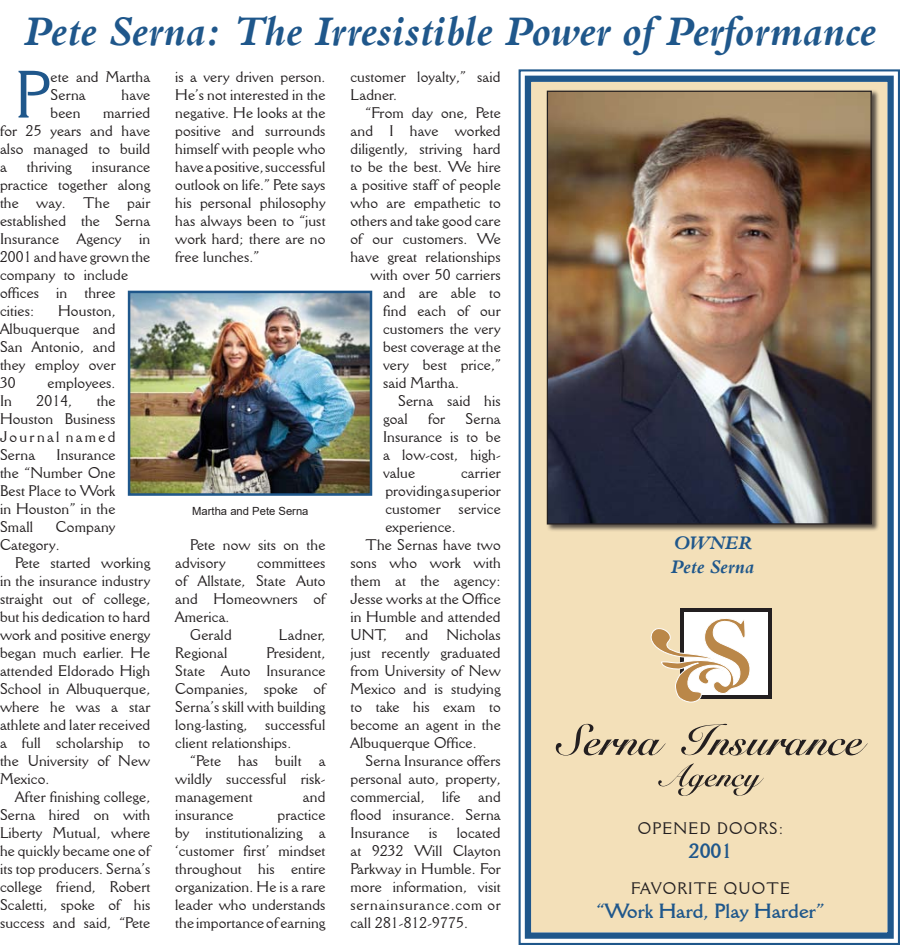
<style>
.page{position:relative;width:900px;height:945px;background:#fff}
.page>*{position:absolute;margin:0;border:0;box-sizing:border-box;transform-origin:0 0}
.t1{font:65.12px "Della Robbia BT";color:#1f578b}
.t2{font:italic 700 43.75px "Bembo";color:#1f578b}
.t3{font:700 20px "Della Robbia BT";color:#1f578b}
.t4{font:italic 700 20px/24px "Bembo";color:#1f578b}
.t5{font:16.25px "Della Robbia BT";letter-spacing:.075em;color:#231f20}
.t6{font:15px/18px "Della Robbia BT";letter-spacing:.01em;color:#231f20;text-align:justify}
.t7{font:11.25px "Arial";color:#231f20}
</style>
<div class="page">
<svg style="left:518px;top:69px;width:382px;height:876px"></svg>
<div style="left:525px;top:76px;width:369px;height:863px;border:6px solid #1f578b"></div>
<div style="left:546px;top:88px;width:334px;height:444px;background:#231f20;opacity:.75"></div>
<img style="left:549px;top:93px;width:321px;height:430px">
<div style="left:547px;top:91px;width:325px;height:434px;border:1px solid #231f20"></div>
<div style="left:680px;top:609px;width:91px;height:90px;background:linear-gradient(to right,#231f20,#231f20)"></div>
<div style="left:684px;top:613px;width:83px;height:82px;background:#fff"></div>
<svg style="left:650px;top:613px;width:101px;height:89px"></svg>
<svg style="left:556px;top:724px;width:110px;height:32px"></svg>
<svg style="left:681px;top:724px;width:187px;height:32px"></svg>
<svg style="left:658px;top:763px;width:106px;height:33px"></svg>
<img style="left:131px;top:294px;width:238px;height:199px">
<div style="left:128px;top:291px;width:244px;height:205px;border:2px solid #1f578b"></div>
<h2 class="t2" style="left:24px;top:5px;width:854px">Pete Serna: The Irresistible Power of Performance</h2>
<h1 class="t1" style="left:15px;top:55px;width:36px">P</h1>
<p class="t6" style="left:51px;top:67px;width:101px">ete and Martha<br>Serna</p>
<p class="t6" style="left:122px;top:85px;width:30px">have</p>
<p class="t6" style="left:0;top:103px;width:152px;text-indent:103px">married for 25 years and have also managed to build a</p>
<p class="t6" style="left:51px;top:103px;width:31px">been</p>
<p class="t6" style="left:27px;top:157px;width:46px">thriving</p>
<p class="t6" style="left:0;top:157px;width:152px;text-align:left;text-indent:92px">insurance practice together along the way. The pair established the Serna<br>Insurance Agency in<br>2001 and have grown the company to include offices in three cities:</p>
<p class="t6" style="left:0;top:301px;width:117px;text-indent:58px">Houston, Albuquerque and San Antonio, and they employ over 30</p>
<p class="t6" style="left:48px;top:373px;width:69px">employees.</p>
<p class="t6" style="left:0;top:391px;width:13px">In</p>
<p class="t6" style="left:37px;top:391px;width:37px">2014,</p>
<p class="t6" style="left:0;top:391px;width:117px;text-indent:97px">the Houston Business Journal named Serna</p>
<p class="t6" style="left:0;top:445px;width:117px;text-indent:56px">Insurance the “Number One Best Place to Work in Houston” in the Small</p>
<p class="t6" style="left:0;top:517px;width:117px;text-indent:56px">Company<br>Category.</p>
<p class="t6" style="left:0;top:553px;width:152px;text-indent:15px">Pete started working in the insurance industry straight out of college, but his dedication to hard work and positive energy began much earlier. He attended Eldorado High School in Albuquerque, where he was a star athlete and later received a full scholarship to the University of New Mexico.</p>
<p class="t6" style="left:0;top:787px;width:152px;text-indent:15px">After finishing college, Serna hired on with Liberty Mutual, where he quickly became one of its top producers. Serna’s college friend, Robert Scaletti, spoke of his success and said, “Pete</p>
<p class="t6" style="left:175px;top:67px;width:152px">is a very driven person.<br>He’s not interested in the negative. He looks at the positive and surrounds himself with people who have a positive, successful outlook on life.” Pete says his personal philosophy has always been to “just work hard; there are no free lunches.”</p>
<p class="t7" style="left:192px;top:504px;width:118px">Martha and Pete Serna</p>
<p class="t6" style="left:175px;top:535px;width:152px;text-indent:15px">Pete now sits on the advisory</p>
<p class="t6" style="left:257px;top:553px;width:70px">committees</p>
<p class="t6" style="left:175px;top:571px;width:152px">of Allstate, State Auto</p>
<p class="t6" style="left:175px;top:589px;width:152px">and Homeowners of</p>
<p class="t6" style="left:175px;top:607px;width:56px">America.</p>
<p class="t6" style="left:190px;top:625px;width:43px">Gerald</p>
<p class="t6" style="left:279px;top:625px;width:48px">Ladner,</p>
<p class="t6" style="left:175px;top:643px;width:54px">Regional</p>
<p class="t6" style="left:175px;top:643px;width:152px;text-indent:91px">President, State Auto Insurance Companies, spoke of Serna’s skill with building long-lasting, successful client relationships.</p>
<p class="t6" style="left:175px;top:751px;width:152px;text-indent:15px">“Pete has built a wildly successful risk&shy;management</p>
<p class="t6" style="left:303px;top:787px;width:24px">and</p>
<p class="t6" style="left:175px;top:805px;width:152px;text-indent:102px">practice by institutionalizing a ‘customer first’ mindset throughout his entire organization. He is a rare leader who understands the importance of earning</p>
<p class="t6" style="left:175px;top:805px;width:60px">insurance</p>
<p class="t6" style="left:350px;top:67px;width:152px">customer loyalty,” said<br>Ladner.</p>
<p class="t6" style="left:365px;top:103px;width:137px">“From day one, Pete</p>
<p class="t6" style="left:350px;top:121px;width:152px">and I have worked</p>
<p class="t6" style="left:350px;top:139px;width:152px">diligently, striving hard</p>
<p class="t6" style="left:350px;top:157px;width:152px">to be the best. We hire</p>
<p class="t6" style="left:350px;top:175px;width:152px">a positive staff of people</p>
<p class="t6" style="left:350px;top:193px;width:152px">who are empathetic to</p>
<p class="t6" style="left:350px;top:211px;width:152px">others and take good care</p>
<p class="t6" style="left:350px;top:229px;width:152px">of our customers. We</p>
<p class="t6" style="left:350px;top:247px;width:152px">have great relationships</p>
<p class="t6" style="left:371px;top:265px;width:132px">with over 50 carriers</p>
<p class="t6" style="left:383px;top:283px;width:119px">and are able to</p>
<p class="t6" style="left:383px;top:301px;width:119px">find each of our</p>
<p class="t6" style="left:383px;top:319px;width:119px">customers the very</p>
<p class="t6" style="left:383px;top:337px;width:119px">best coverage at the</p>
<p class="t6" style="left:383px;top:355px;width:119px">very best price,”</p>
<p class="t6" style="left:383px;top:373px;width:77px">said Martha.</p>
<p class="t6" style="left:398px;top:391px;width:104px">Serna said his</p>
<p class="t6" style="left:383px;top:409px;width:26px">goal</p>
<p class="t6" style="left:428px;top:409px;width:19px">for</p>
<p class="t6" style="left:383px;top:409px;width:119px;text-indent:83px">Serna Insurance is to be a low-cost, high&shy;value</p>
<p class="t6" style="left:461px;top:463px;width:41px">carrier</p>
<p class="t6" style="left:385px;top:481px;width:117px">providing a superior</p>
<p class="t6" style="left:385px;top:499px;width:117px">customer service</p>
<p class="t6" style="left:385px;top:517px;width:72px">experience.</p>
<p class="t6" style="left:365px;top:535px;width:137px">The Sernas have two</p>
<p class="t6" style="left:350px;top:553px;width:152px">sons who work with</p>
<p class="t6" style="left:350px;top:571px;width:152px">them at the agency:</p>
<p class="t6" style="left:350px;top:589px;width:152px">Jesse works at the Office</p>
<p class="t6" style="left:350px;top:607px;width:152px">in Humble and attended</p>
<p class="t6" style="left:350px;top:625px;width:152px">UNT, and Nicholas</p>
<p class="t6" style="left:350px;top:643px;width:152px">just recently graduated</p>
<p class="t6" style="left:350px;top:661px;width:152px">from University of New</p>
<p class="t6" style="left:350px;top:679px;width:152px">Mexico and is studying</p>
<p class="t6" style="left:350px;top:697px;width:152px">to take his exam to</p>
<p class="t6" style="left:350px;top:715px;width:152px">become an agent in the</p>
<p class="t6" style="left:350px;top:733px;width:128px">Albuquerque Office.</p>
<p class="t6" style="left:365px;top:751px;width:137px">Serna Insurance offers</p>
<p class="t6" style="left:350px;top:769px;width:152px">personal auto, property,</p>
<p class="t6" style="left:350px;top:787px;width:152px">commercial, life and</p>
<p class="t6" style="left:350px;top:805px;width:152px">flood insurance. Serna</p>
<p class="t6" style="left:350px;top:823px;width:61px">Insurance</p>
<p class="t6" style="left:429px;top:823px;width:10px">is</p>
<p class="t6" style="left:350px;top:823px;width:152px;text-indent:106px">located at 9232 Will Clayton Parkway in Humble. For more information, visit sernainsurance.com or call 281-812-9775.</p>
<h3 class="t4" style="left:671px;top:530px;width:85px">OWNER<br>Pete Serna</h3>
<p class="t5" style="left:638px;top:818px;width:27px">Opene</p>
<p class="t5" style="left:700px;top:818px;width:43px">d doors</p>
<p class="t5" style="left:779px;top:818px;width:6px">:</p>
<h3 class="t3" style="left:689px;top:838px;width:45px">2001</h3>
<p class="t5" style="left:631px;top:878px;width:44px">Favorite</p>
<p class="t5" style="left:724px;top:878px;width:29px">Quote</p>
<h3 class="t3" style="left:597px;top:899px;width:229px">“Work Hard, Play Harder”</h3>
</div>
